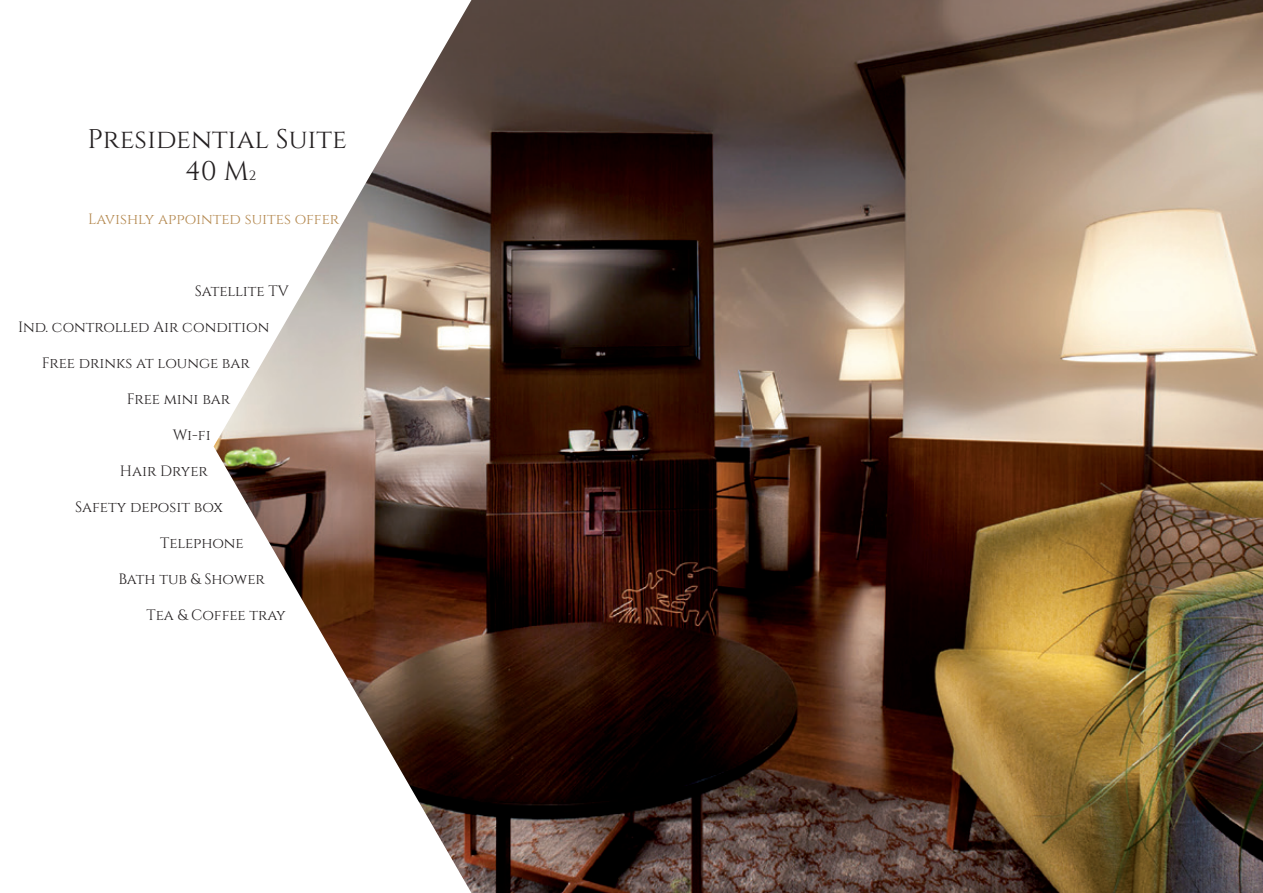
<style>
.page{position:relative;width:1263px;height:893px;background:#fff}
.page>*{position:absolute;margin:0;border:0;box-sizing:border-box;transform-origin:0 0}
.t1{font:27px "Cinzel";color:#231f20}
.t2{font:15px "Cinzel";color:#231f20}
.t3{font:15px "Cinzel";color:#b4884f}
.s1{font-size:13.5px}
</style>
<div class="page">
<img style="left:214px;top:0;width:1049px;height:893px">
<p class="t1" style="left:88px;top:123px;width:261px">Presidential Suite</p>
<p class="t1" style="left:185px;top:156px;width:73px">40 M<span class="s1">2</span></p>
<p class="t3" style="left:88px;top:210px;width:253px">Lavishly appointed suites offer</p>
<p class="t2" style="left:195px;top:282px;width:95px">Satellite TV</p>
<p class="t2" style="left:18px;top:318px;width:253px">Ind. controlled Air condition</p>
<p class="t2" style="left:42px;top:354px;width:209px">Free drinks at lounge bar</p>
<p class="t2" style="left:127px;top:390px;width:105px">Free mini bar</p>
<p class="t2" style="left:173px;top:426px;width:39px">Wi-fi</p>
<p class="t2" style="left:120px;top:462px;width:89px">Hair Dryer</p>
<p class="t2" style="left:75px;top:498px;width:149px">Safety deposit box</p>
<p class="t2" style="left:160px;top:534px;width:85px">Telephone</p>
<p class="t2" style="left:118px;top:570px;width:148px">Bath tub &amp; Shower</p>
<p class="t2" style="left:146px;top:606px;width:141px">Tea &amp; Coffee tray</p>
</div>
